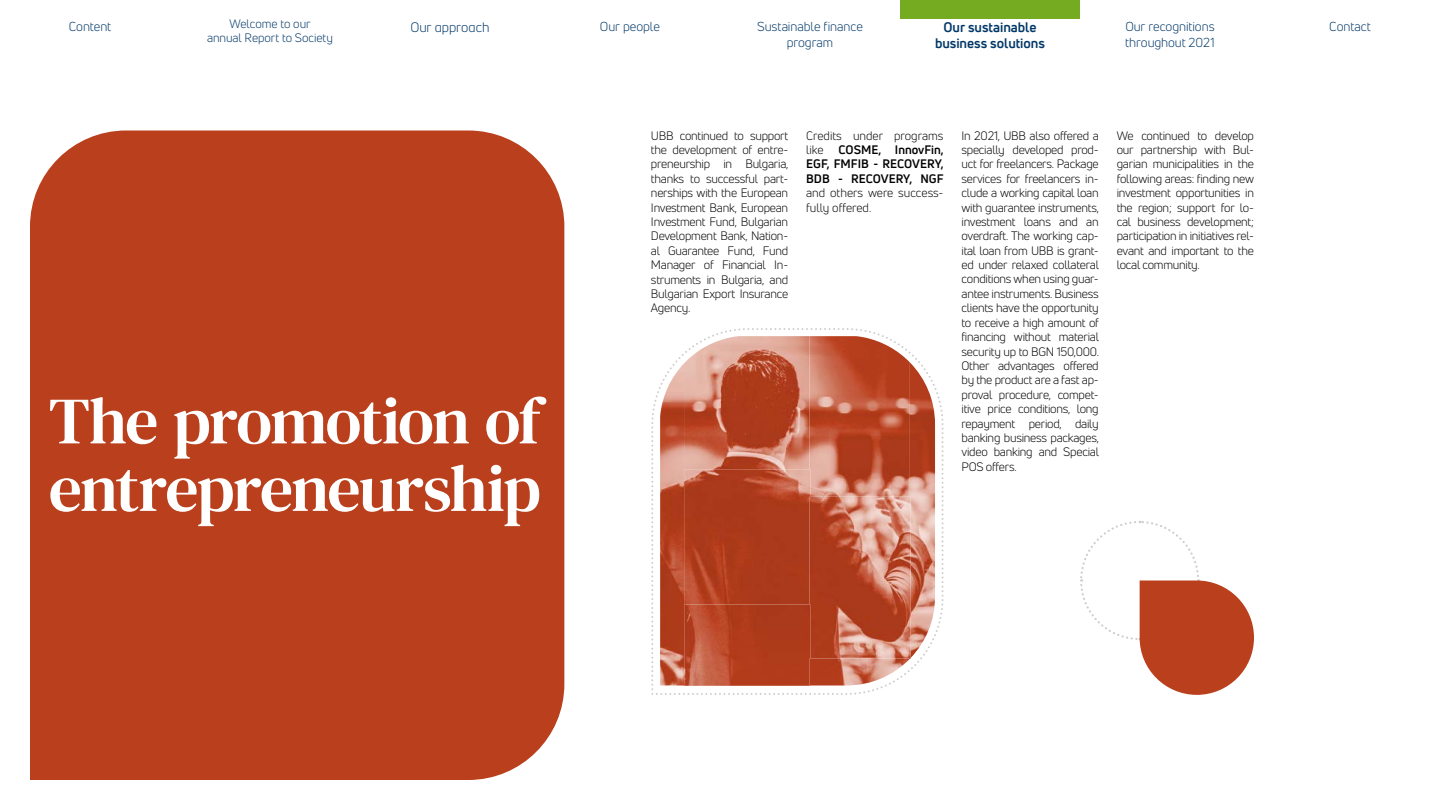
<style>
.page{position:relative;width:1440px;height:810px;background:#fff}
.page>*{position:absolute;margin:0;border:0;box-sizing:border-box;transform-origin:0 0}
.t1{font:66px/67.5px "DM Serif Text";letter-spacing:-.025em;color:#fff}
.t2{font:700 13.5px/16.2px "Uni Neue";color:#003768;text-align:center}
.t3{font:13.5px "Uni Neue";letter-spacing:-.005em;color:#003768}
.t4{font:12.75px/15.3px "Uni Neue";letter-spacing:-.005em;color:#003768;text-align:center}
.t5{font:12px/14.4px "Uni Neue";letter-spacing:-.02em;color:#000;text-align:justify}
.t6{font:700 12px/14.4px "Uni Neue";color:#000;text-align:justify}
.t7{font:12px/14.4px "Uni Neue";color:#000}
.t8{font:12px/14.4px "Uni Neue";letter-spacing:-.005em;color:#003768;text-align:center}
.s1{font-weight:400}
</style>
<div class="page">
<div style="left:30px;top:130px;width:534px;height:650px;background:#ba3f1d"></div>
<svg style="left:651px;top:328px;width:293px;height:367px"></svg>
<div style="left:900px;top:0;width:180px;height:18px;background:#75ab21"></div>
<svg style="left:1080px;top:521px;width:174px;height:174px"></svg>
<svg style="left:726px;top:336px;width:13px;height:2px"></svg>
<img style="left:810px;top:336px;width:101px;height:350px">
<img style="left:660px;top:362px;width:25px;height:324px">
<img style="left:910px;top:362px;width:25px;height:296px">
<img style="left:684px;top:470px;width:126px;height:216px">
<p class="t4" style="left:69px;top:19px;width:44px">Content</p>
<p class="t8" style="left:207px;top:16px;width:127px">Welcome to our<br>annual Report to Society</p>
<p class="t4" style="left:757px;top:19px;width:107px">Sustainable finance program</p>
<p class="t2" style="left:935px;top:19px;width:111px">Our sustainable business solutions</p>
<p class="t3" style="left:410px;top:19px;width:81px">Our approach</p>
<p class="t4" style="left:600px;top:19px;width:62px">Our people</p>
<p class="t4" style="left:1125px;top:19px;width:91px">Our recognitions</p>
<p class="t4" style="left:1329px;top:19px;width:43px">Contact</p>
<p class="t4" style="left:1125px;top:34px;width:91px">throughout 2021</p>
<h1 class="t1" style="left:49px;top:388px;width:494px">The promotion of entrepreneurship</h1>
<p class="t5" style="left:651px;top:128px;width:139px">UBB continued to support the development of entre&shy;preneurship in Bulgaria, thanks to successful part&shy;nerships with the European Investment Bank, European Investment Fund, Bulgarian Development Bank, Nation&shy;al Guarantee Fund, Fund Manager of Financial In&shy;struments in Bulgaria, and Bulgarian Export Insurance Agency.</p>
<p class="t6" style="left:806px;top:128px;width:139px"><span class="s1">Credits under programs like</span> COSME, InnovFin, EGF, FMFIB - RECOVERY, BDB - RECOVERY, NGF</p>
<p class="t7" style="left:806px;top:186px;width:139px">and others were success&shy;fully offered.</p>
<p class="t5" style="left:962px;top:128px;width:139px">In 2021, UBB also offered a specially developed prod&shy;uct for freelancers. Package services for freelancers in&shy;clude a working capital loan with guarantee instruments, investment loans and an overdraft. The working cap&shy;ital loan from UBB is grant&shy;ed under relaxed collateral conditions when using guar&shy;antee instruments. Business clients have the opportunity to receive a high amount of financing without material security up to BGN 150,000.<br>Other advantages offered by the product are a fast ap&shy;proval procedure, compet&shy;itive price conditions, long repayment period, daily banking business packages, video banking and Special POS offers.</p>
<p class="t5" style="left:1117px;top:128px;width:139px">We continued to develop our partnership with Bul&shy;garian municipalities in the following areas: finding new investment opportunities in the region; support for lo&shy;cal business development; participation in initiatives rel&shy;evant and important to the local community.</p>
</div>
